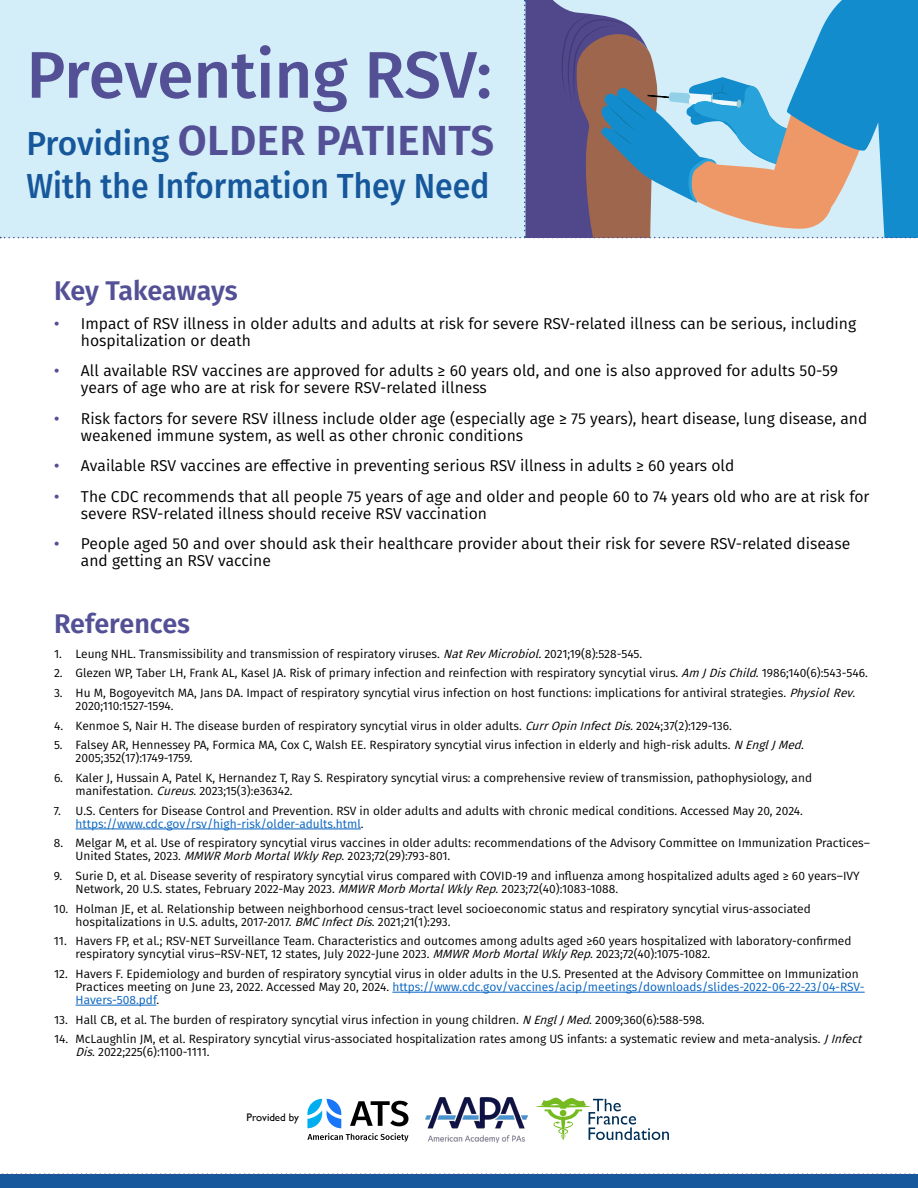
<style>
.page{position:relative;width:918px;height:1188px;background:#fff}
.page>*{position:absolute;margin:0;border:0;box-sizing:border-box;transform-origin:0 0}
.t1{font:500 66px "Fira Sans";letter-spacing:-.005em;color:#535096}
.t2{font:600 42px "Fira Sans";letter-spacing:.01em;color:#535096}
.t3{font:500 34.8px "Fira Sans";color:#16589b;scale:.92 1}
.t4{font:600 27px "Fira Sans";letter-spacing:-.005em;color:#535096}
.t5{font:15.75px/17px "Fira Sans";color:#000}
.t6{font:12px/12.9px "Fira Sans";color:#000}
.t7{font:10.95px "Gill Sans";color:#000}
.s1{font-weight:500;font-size:33.3px;color:#16589b}
.s2{font-weight:500;color:#535096}
.s3{font-style:italic}
.s4{color:#0563c1}
</style>
<div class="page">
<svg style="left:307px;top:1099px;width:101px;height:43px"></svg>
<svg style="left:535px;top:1098px;width:134px;height:43px"></svg>
<img style="left:426px;top:1098px;width:101px;height:44px">
<svg style="left:0;top:0;width:918px;height:238px;background:#b5cad9"></svg>
<div style="left:0;top:1174px;width:918px;height:14px;background:#16589b"></div>
<svg style="left:2px;top:1173px;width:913px;height:2px"></svg>
<hr style="left:76px;top:829px;width:285px;height:1px;background:#0563c1">
<hr style="left:392px;top:992px;width:473px;height:1px;background:#0563c1">
<hr style="left:76px;top:1005px;width:80px;height:1px;background:#0563c1">
<h1 class="t1" style="left:26px;top:22px;width:467px">Preventing RSV:</h1>
<h2 class="t2" style="left:26px;top:106px;width:469px"><span class="s1">Providing</span> OLDER PATIENTS</h2>
<h3 class="t3" style="left:26px;top:158px;width:505px">With the Information They Need</h3>
<h3 class="t4" style="left:54px;top:268px;width:185px">Key Takeaways</h3>
<h3 class="t5" style="left:81px;top:314px;width:777px;text-indent:-27px"><span class="s2">•</span> Impact of RSV illness in older adults and adults at risk for severe RSV-related illness can be serious, including hospitalization or death</h3>
<h3 class="t5" style="left:81px;top:362px;width:759px;text-indent:-27px"><span class="s2">•</span> All available RSV vaccines are approved for adults ≥ 60 years old, and one is also approved for adults 50-59 years of age who are at risk for severe RSV-related illness</h3>
<h3 class="t5" style="left:81px;top:409px;width:788px;text-indent:-27px"><span class="s2">•</span> Risk factors for severe RSV illness include older age (especially age ≥ 75 years), heart disease, lung disease, and weakened immune system, as well as other chronic conditions</h3>
<h3 class="t5" style="left:54px;top:457px;width:682px"><span class="s2">•</span> Available RSV vaccines are effective in preventing serious RSV illness in adults ≥ 60 years old</h3>
<h3 class="t5" style="left:81px;top:487px;width:790px;text-indent:-27px"><span class="s2">•</span> The CDC recommends that all people 75 years of age and older and people 60 to 74 years old who are at risk for severe RSV-related illness should receive RSV vaccination</h3>
<h3 class="t5" style="left:81px;top:535px;width:771px;text-indent:-27px"><span class="s2">•</span> People aged 50 and over should ask their healthcare provider about their risk for severe RSV-related disease and getting an RSV vaccine</h3>
<h3 class="t4" style="left:54px;top:601px;width:138px">References</h3>
<p class="t6" style="left:54px;top:647px;width:590px">1. Leung NHL. Transmissibility and transmission of respiratory viruses. <span class="s3">NatRevMicrobiol.</span>2021;19(8):528-545.</p>
<p class="t6" style="left:54px;top:667px;width:815px">2. Glezen WP, Taber LH, Frank AL, Kasel JA. Risk of primary infection and reinfection with respiratory syncytial virus. <span class="s3">Am JDisChild</span>. 1986;140(6):543-546.</p>
<p class="t6" style="left:76px;top:686px;width:783px;text-indent:-22px">3. Hu M, Bogoyevitch MA, Jans DA. Impact of respiratory syncytial virus infection on host functions: implications for antiviral strategies. <span class="s3">PhysiolRev</span>.<br>2020;110:1527-1594.</p>
<p class="t6" style="left:54px;top:719px;width:679px">4. Kenmoe S, Nair H. The disease burden of respiratory syncytial virus in older adults. <span class="s3">CurrOpinInfectDis.</span>2024;37(2):129-136.</p>
<p class="t6" style="left:76px;top:739px;width:732px;text-indent:-22px">5. Falsey AR, Hennessey PA, Formica MA, Cox C, Walsh EE. Respiratory syncytial virus infection in elderly and high-risk adults. <span class="s3">NEnglJMed</span>.<br>2005;352(17):1749-1759.</p>
<p class="t6" style="left:76px;top:771px;width:738px;text-indent:-22px">6. Kaler J, Hussain A, Patel K, Hernandez T, Ray S. Respiratory syncytial virus: a comprehensive review of transmission, pathophysiology, and manifestation. <span class="s3">Cureus</span>. 2023;15(3):e36342.</p>
<p class="t6" style="left:76px;top:804px;width:729px;text-indent:-22px">7. U.S. Centers for Disease Control and Prevention. RSV in older adults and adults with chronic medical conditions. Accessed May 20, 2024. <span class="s4">https://www.cdc.gov/rsv/high-risk/older-adults.html</span>.</p>
<p class="t6" style="left:76px;top:837px;width:796px;text-indent:-22px">8. Melgar M, et al. Use of respiratory syncytial virus vaccines in older adults: recommendations of the Advisory Committee on Immunization Practices–<br>United States, 2023. <span class="s3">MMWRMorbMortalWklyRep</span>. 2023;72(29):793-801.</p>
<p class="t6" style="left:76px;top:869px;width:786px;text-indent:-22px">9. Surie D, et al. Disease severity of respiratory syncytial virus compared with COVID-19 and influenza among hospitalized adults aged ≥ 60 years–IVY<br>Network, 20 U.S. states, February 2022-May 2023. <span class="s3">MMWRMorbMortalWklyRep</span>. 2023;72(40):1083-1088.</p>
<p class="t6" style="left:76px;top:902px;width:737px;text-indent:-22px">10. Holman JE, et al. Relationship between neighborhood census-tract level socioeconomic status and respiratory syncytial virus-associated hospitalizations in U.S. adults, 2017-2017. <span class="s3">BMCInfectDis</span>. 2021;21(1):293.</p>
<p class="t6" style="left:76px;top:934px;width:777px;text-indent:-22px">11. Havers FP, et al.; RSV-NET Surveillance Team. Characteristics and outcomes among adults aged ≥60 years hospitalized with laboratory-confirmed respiratory syncytial virus–RSV-NET, 12 states, July 2022-June 2023. <span class="s3">MMWRMorbMortalWklyRep</span>. 2023;72(40):1075-1082.</p>
<p class="t6" style="left:76px;top:967px;width:791px;text-indent:-22px">12. Havers F. Epidemiology and burden of respiratory syncytial virus in older adults in the U.S. Presented at the Advisory Committee on Immunization<br>Practices meeting on June 23, 2022. Accessed May 20, 2024. <span class="s4">https://www.cdc.gov/vaccines/acip/meetings/downloads/slides-2022-06-22-23/04-RSV-<br>Havers-508.pdf</span>.</p>
<p class="t6" style="left:54px;top:1013px;width:652px">13. Hall CB, et al. The burden of respiratory syncytial virus infection in young children. <span class="s3">NEnglJMed</span>. 2009;360(6):588-598.</p>
<p class="t6" style="left:76px;top:1032px;width:792px;text-indent:-22px">14. McLaughlin JM, et al. Respiratory syncytial virus-associated hospitalization rates among US infants: a systematic review and meta-analysis. <span class="s3">JInfect<br>Dis</span>. 2022;225(6):1100-1111.</p>
<p class="t7" style="left:247px;top:1111px;width:54px">Provided by</p>
</div>
